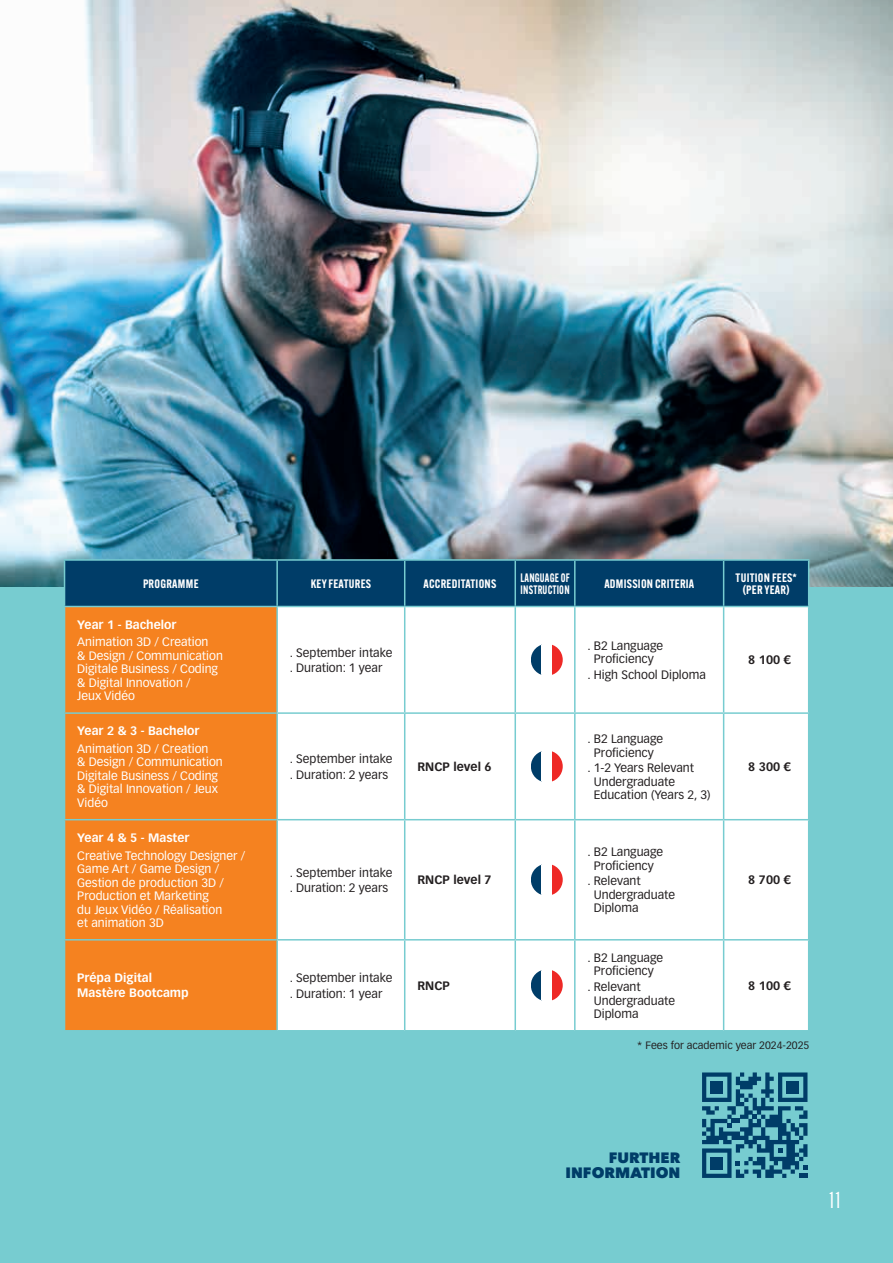
<style>
.page{position:relative;width:893px;height:1263px;background:#fff}
.page>*{position:absolute;margin:0;border:0;box-sizing:border-box;transform-origin:0 0}
.t1{font:22.5px "Alternate Gothic ATF";color:#fff}
.t2{font:800 15px/15px "Avenir Next";color:#003d68;text-align:right}
.t3{font:12px/13.5px "Vectora LT Std";color:#231f20}
.t4{font:12px/13.5px "Vectora LT Std";color:#fff}
.t5{font:600 12px/12px "Alternate Gothic ATF";letter-spacing:.02em;color:#fff;text-align:center}
.t6{font:700 12px/15px "Vectora LT Std";color:#fff}
.t7{font:700 12px "Vectora LT Std";color:#231f20}
.t8{font:600 12px/12px "Alternate Gothic ATF";letter-spacing:.02em;color:#fff;scale:.85 1}
.t9{font:10.5px "Vectora LT Std";color:#231f20}
</style>
<div class="page">
<div style="left:0;top:587px;width:893px;height:676px;background:#77ccd0"></div>
<img style="left:0;top:0;width:893px;height:587px">
<div style="left:65px;top:561px;width:743px;height:45px;background:#003d68"></div>
<div style="left:65px;top:607px;width:211px;height:423px;background:#f58220"></div>
<div style="left:278px;top:607px;width:530px;height:423px;background:#fff"></div>
<hr style="left:64px;top:559px;width:213px;height:2px;background:#77ccd0">
<hr style="left:64px;top:561px;width:1px;height:45px;background:#77ccd0">
<hr style="left:277px;top:559px;width:128px;height:2px;background:#77ccd0">
<hr style="left:276px;top:561px;width:2px;height:45px;background:#77ccd0">
<hr style="left:405px;top:559px;width:110px;height:2px;background:#77ccd0">
<hr style="left:404px;top:561px;width:1px;height:45px;background:#77ccd0">
<hr style="left:515px;top:559px;width:60px;height:2px;background:#77ccd0">
<hr style="left:514px;top:561px;width:2px;height:45px;background:#77ccd0">
<hr style="left:575px;top:559px;width:149px;height:2px;background:#77ccd0">
<hr style="left:574px;top:561px;width:2px;height:45px;background:#77ccd0">
<hr style="left:724px;top:559px;width:85px;height:2px;background:#77ccd0">
<hr style="left:723px;top:561px;width:1px;height:45px;background:#77ccd0">
<hr style="left:808px;top:561px;width:1px;height:45px;background:#77ccd0">
<hr style="left:404px;top:607px;width:1px;height:105px;background:#77ccd0">
<hr style="left:514px;top:607px;width:2px;height:105px;background:#77ccd0">
<hr style="left:574px;top:607px;width:2px;height:105px;background:#77ccd0">
<hr style="left:723px;top:607px;width:1px;height:105px;background:#77ccd0">
<hr style="left:64px;top:712px;width:213px;height:2px;background:#77ccd0">
<hr style="left:277px;top:712px;width:128px;height:2px;background:#77ccd0">
<hr style="left:405px;top:712px;width:110px;height:2px;background:#77ccd0">
<hr style="left:404px;top:714px;width:1px;height:105px;background:#77ccd0">
<hr style="left:515px;top:712px;width:60px;height:2px;background:#77ccd0">
<hr style="left:514px;top:714px;width:2px;height:105px;background:#77ccd0">
<hr style="left:575px;top:712px;width:149px;height:2px;background:#77ccd0">
<hr style="left:574px;top:714px;width:2px;height:105px;background:#77ccd0">
<hr style="left:724px;top:712px;width:85px;height:2px;background:#77ccd0">
<hr style="left:723px;top:714px;width:1px;height:105px;background:#77ccd0">
<hr style="left:64px;top:819px;width:213px;height:1px;background:#77ccd0">
<hr style="left:277px;top:819px;width:128px;height:1px;background:#77ccd0">
<hr style="left:405px;top:819px;width:110px;height:1px;background:#77ccd0">
<hr style="left:404px;top:820px;width:1px;height:119px;background:#77ccd0">
<hr style="left:515px;top:819px;width:60px;height:1px;background:#77ccd0">
<hr style="left:514px;top:820px;width:2px;height:119px;background:#77ccd0">
<hr style="left:575px;top:819px;width:149px;height:1px;background:#77ccd0">
<hr style="left:574px;top:820px;width:2px;height:119px;background:#77ccd0">
<hr style="left:724px;top:819px;width:85px;height:1px;background:#77ccd0">
<hr style="left:723px;top:820px;width:1px;height:119px;background:#77ccd0">
<hr style="left:64px;top:939px;width:213px;height:1px;background:#77ccd0">
<hr style="left:277px;top:939px;width:128px;height:1px;background:#77ccd0">
<hr style="left:405px;top:939px;width:110px;height:1px;background:#77ccd0">
<hr style="left:404px;top:940px;width:1px;height:90px;background:#77ccd0">
<hr style="left:515px;top:939px;width:60px;height:1px;background:#77ccd0">
<hr style="left:514px;top:940px;width:2px;height:90px;background:#77ccd0">
<hr style="left:575px;top:939px;width:149px;height:1px;background:#77ccd0">
<hr style="left:574px;top:940px;width:2px;height:90px;background:#77ccd0">
<hr style="left:724px;top:939px;width:85px;height:1px;background:#77ccd0">
<hr style="left:723px;top:940px;width:1px;height:90px;background:#77ccd0">
<svg style="left:552px;top:644px;width:11px;height:32px"></svg>
<svg style="left:531px;top:644px;width:10px;height:32px"></svg>
<div style="left:541px;top:644px;width:11px;height:32px;background:#fff"></div>
<svg style="left:552px;top:750px;width:11px;height:32px"></svg>
<svg style="left:531px;top:750px;width:10px;height:32px"></svg>
<div style="left:541px;top:750px;width:11px;height:32px;background:#fff"></div>
<svg style="left:552px;top:864px;width:11px;height:32px"></svg>
<svg style="left:531px;top:864px;width:10px;height:32px"></svg>
<div style="left:541px;top:864px;width:11px;height:32px;background:#fff"></div>
<svg style="left:552px;top:969px;width:11px;height:32px"></svg>
<svg style="left:531px;top:969px;width:10px;height:32px"></svg>
<div style="left:541px;top:969px;width:11px;height:32px;background:#fff"></div>
<svg style="left:702px;top:1072px;width:105px;height:106px"></svg>
<div style="left:710px;top:1081px;width:13px;height:12px;background:#003d68"></div>
<div style="left:786px;top:1081px;width:13px;height:12px;background:#003d68"></div>
<div style="left:710px;top:1157px;width:13px;height:12px;background:#003d68"></div>
<p class="t5" style="left:143px;top:577px;width:57px">PROGRAMME</p>
<p class="t5" style="left:311px;top:577px;width:62px">KEY FEATURES</p>
<p class="t5" style="left:424px;top:577px;width:74px">ACCREDITATIONS</p>
<p class="t8" style="left:520px;top:571px;width:59px">LANGUAGE OF<br>INSTRUCTION</p>
<p class="t5" style="left:604px;top:577px;width:91px">ADMISSION CRITERIA</p>
<p class="t5" style="left:736px;top:571px;width:63px">TUITION FEES* (PER YEAR)</p>
<p class="t6" style="left:77px;top:617px;width:101px">Year 1 - Bachelor</p>
<p class="t4" style="left:77px;top:635px;width:147px">Animation 3D / Creation<br>&amp; Design / Communication<br>Digitale Business / Coding &amp; Digital Innovation /<br>Jeux Vidéo</p>
<p class="t3" style="left:290px;top:645px;width:104px;line-height:15.6px">. September intake . Duration: 1 year</p>
<p class="t3" style="left:588px;top:639px;width:77px;text-align:center">. B2 Language<br>Proficiency</p>
<p class="t7" style="left:748px;top:653px;width:44px">8 100 €</p>
<p class="t3" style="left:588px;top:668px;width:120px">. High School Diploma</p>
<p class="t6" style="left:77px;top:723px;width:124px">Year 2 &amp; 3 - Bachelor</p>
<p class="t4" style="left:77px;top:742px;width:147px">Animation 3D / Creation<br>&amp; Design / Communication<br>Digitale Business / Coding &amp; Digital Innovation / Jeux<br>Vidéo</p>
<p class="t3" style="left:290px;top:751px;width:104px;line-height:15.6px">. September intake . Duration: 2 years</p>
<p class="t7" style="left:417px;top:759px;width:76px">RNCP level 6</p>
<p class="t6" style="left:77px;top:830px;width:114px">Year 4 &amp; 5 - Master</p>
<p class="t4" style="left:77px;top:849px;width:170px">Creative Technology Designer /<br>Game Art / Game Design /<br>Gestion de production 3D /<br>Production et Marketing<br>du Jeux Vidéo / Réalisation<br>et animation 3D</p>
<p class="t3" style="left:290px;top:865px;width:104px;line-height:15.6px">. September intake . Duration: 2 years</p>
<p class="t7" style="left:417px;top:873px;width:76px">RNCP level 7</p>
<p class="t6" style="left:77px;top:971px;width:113px">Prépa Digital<br>Mastère Bootcamp</p>
<p class="t3" style="left:290px;top:970px;width:104px;line-height:15.6px">. September intake . Duration: 1 year</p>
<p class="t7" style="left:417px;top:978px;width:34px">RNCP</p>
<p class="t3" style="left:588px;top:732px;width:77px;text-align:center">. B2 Language<br>Proficiency</p>
<p class="t3" style="left:594px;top:761px;width:118px;text-indent:-6px">. 1-2 Years Relevant<br>Undergraduate<br>Education (Years 2, 3)</p>
<p class="t7" style="left:748px;top:759px;width:44px">8 300 €</p>
<p class="t3" style="left:588px;top:845px;width:77px;text-align:center">. B2 Language<br>Proficiency</p>
<p class="t3" style="left:594px;top:874px;width:83px;text-indent:-6px">. Relevant<br>Undergraduate<br>Diploma</p>
<p class="t7" style="left:748px;top:873px;width:44px">8 700 €</p>
<p class="t3" style="left:588px;top:951px;width:77px;text-align:center">. B2 Language<br>Proficiency</p>
<p class="t3" style="left:594px;top:980px;width:83px;text-indent:-6px">. Relevant<br>Undergraduate<br>Diploma</p>
<p class="t7" style="left:748px;top:978px;width:44px">8 100 €</p>
<p class="t9" style="left:637px;top:1039px;width:174px">* Fees for academic year 2024-2025</p>
<p class="t2" style="left:565px;top:1150px;width:116px">FURTHER<br>INFORMATION</p>
<h1 class="t1" style="left:829px;top:1186px;width:13px">11</h1>
</div>
